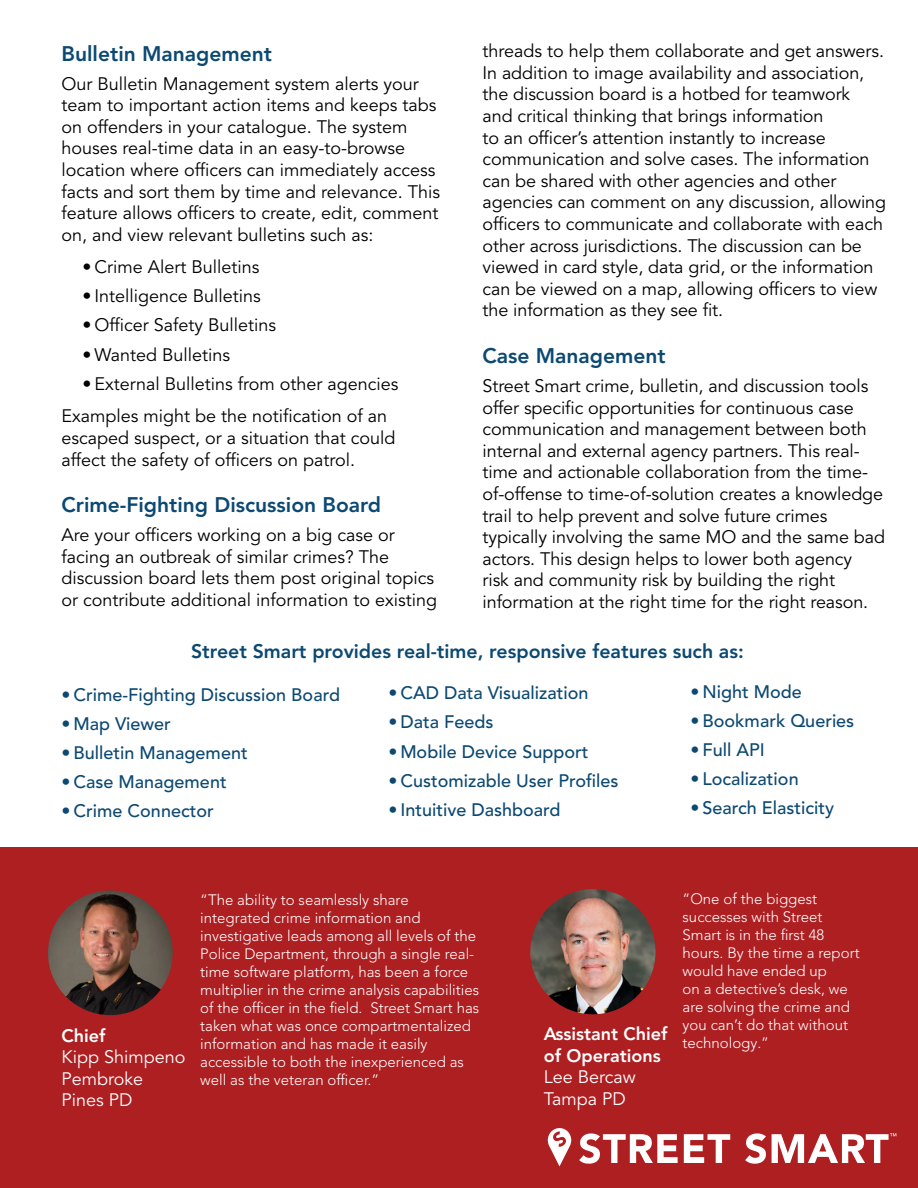
<style>
.page{position:relative;width:918px;height:1188px;background:#fff}
.page>*{position:absolute;margin:0;border:0;box-sizing:border-box;transform-origin:0 0}
.t1{font:800 21px "Avenir LT Pro";color:#0c4972}
.t2{font:800 19.5px "Avenir LT Pro";color:#0c4972}
.t3{font:18px/21.6px "Avenir LT Pro";letter-spacing:-.005em;color:#000}
.t4{font:500 18px "Avenir LT Pro";color:#0c4972}
.t5{font:18px/21.6px "Avenir LT Pro";color:#fff}
.t6{font:800 18px/21.6px "Avenir LT Pro";color:#fff}
.t7{font:300 15px/18px "Avenir LT Pro";color:#fff}
</style>
<div class="page">
<div style="left:0;top:848px;width:918px;height:340px;background:#ae1f22"></div>
<img style="left:530px;top:889px;width:126px;height:125px;border-radius:63px">
<img style="left:48px;top:890px;width:125px;height:125px;border-radius:62px">
<svg style="left:548px;top:1128px;width:23px;height:38px"></svg>
<svg style="left:579px;top:1133px;width:99px;height:31px"></svg>
<svg style="left:684px;top:1134px;width:46px;height:29px"></svg>
<svg style="left:745px;top:1133px;width:21px;height:31px"></svg>
<svg style="left:772px;top:1133px;width:124px;height:30px"></svg>
<p class="t3" style="left:483px;top:41px;width:405px">threads to help them collaborate and get answers.<br>In addition to image availability and association, the discussion board is a hotbed for teamwork<br>and critical thinking that brings information<br>to an officer’s attention instantly to increase communication and solve cases. The information can be shared with other agencies and other agencies can comment on any discussion, allowing officers to communicate and collaborate with each other across jurisdictions. The discussion can be viewed in card style, data grid, or the information can be viewed on a map, allowing officers to view the information as they see fit.</p>
<p class="t1" style="left:483px;top:343px;width:185px">Case Management</p>
<p class="t3" style="left:483px;top:375px;width:404px">Street Smart crime, bulletin, and discussion tools offer specific opportunities for continuous case communication and management between both internal and external agency partners. This real&shy;time and actionable collaboration from the time&shy;of-offense to time-of-solution creates a knowledge trail to help prevent and solve future crimes typically involving the same MO and the same bad actors. This design helps to lower both agency<br>risk and community risk by building the right information at the right time for the right reason.</p>
<p class="t1" style="left:62px;top:41px;width:212px">Bulletin Management</p>
<p class="t3" style="left:62px;top:73px;width:380px">Our Bulletin Management system alerts your team to important action items and keeps tabs on offenders in your catalogue. The system houses real-time data in an easy-to-browse location where officers can immediately access facts and sort them by time and relevance. This feature allows officers to create, edit, comment on, and view relevant bulletins such as:</p>
<p class="t3" style="left:82px;top:257px;width:178px">• Crime Alert Bulletins</p>
<p class="t3" style="left:82px;top:286px;width:180px">• Intelligence Bulletins</p>
<p class="t3" style="left:82px;top:315px;width:195px">• Officer Safety Bulletins</p>
<p class="t3" style="left:82px;top:344px;width:149px">• Wanted Bulletins</p>
<p class="t3" style="left:82px;top:373px;width:317px">• External Bulletins from other agencies</p>
<p class="t3" style="left:62px;top:406px;width:336px">Examples might be the notification of an escaped suspect, or a situation that could affect the safety of officers on patrol.</p>
<p class="t1" style="left:62px;top:493px;width:321px">Crime-Fighting Discussion Board</p>
<p class="t3" style="left:62px;top:525px;width:377px">Are your officers working on a big case or facing an outbreak of similar crimes? The discussion board lets them post original topics or contribute additional information to existing</p>
<p class="t2" style="left:191px;top:639px;width:554px">Street Smart provides real-time, responsive features such as:</p>
<p class="t4" style="left:62px;top:684px;width:280px">• Crime-Fighting Discussion Board</p>
<p class="t4" style="left:62px;top:713px;width:111px">• Map Viewer</p>
<p class="t4" style="left:62px;top:742px;width:188px">• Bulletin Management</p>
<p class="t4" style="left:62px;top:771px;width:167px">• Case Management</p>
<p class="t4" style="left:62px;top:800px;width:154px">• Crime Connector</p>
<p class="t4" style="left:691px;top:681px;width:113px">• Night Mode</p>
<p class="t4" style="left:691px;top:710px;width:165px">• Bookmark Queries</p>
<p class="t4" style="left:691px;top:739px;width:76px">• Full API</p>
<p class="t4" style="left:691px;top:768px;width:110px">• Localization</p>
<p class="t4" style="left:691px;top:797px;width:145px">• Search Elasticity</p>
<p class="t4" style="left:388px;top:682px;width:202px">• CAD Data Visualization</p>
<p class="t4" style="left:388px;top:712px;width:107px">• Data Feeds</p>
<p class="t4" style="left:388px;top:741px;width:202px">• Mobile Device Support</p>
<p class="t4" style="left:388px;top:770px;width:232px">• Customizable User Profiles</p>
<p class="t4" style="left:388px;top:799px;width:174px">• Intuitive Dashboard</p>
<p class="t6" style="left:62px;top:1025px;width:46px">Chief</p>
<p class="t5" style="left:62px;top:1046px;width:126px">Kipp Shimpeno</p>
<p class="t5" style="left:62px;top:1068px;width:83px">Pembroke<br>Pines PD</p>
<p class="t7" style="left:200px;top:891px;width:280px">“The ability to seamlessly share integrated crime information and investigative leads among all levels of the Police Department, through a single real&shy;time software platform, has been a force multiplier in the crime analysis capabilities of the officer in the field. Street Smart has taken what was once compartmentalized information and has made it easily accessible to both the inexperienced as well as the veteran officer.”</p>
<p class="t6" style="left:544px;top:1023px;width:125px">Assistant Chief of Operations</p>
<p class="t5" style="left:544px;top:1067px;width:94px">Lee Bercaw</p>
<p class="t5" style="left:544px;top:1088px;width:84px">Tampa PD</p>
<p class="t7" style="left:683px;top:890px;width:179px">“One of the biggest successes with Street<br>Smart is in the first 48 hours. By the time a report would have ended up<br>on a detective’s desk, we are solving the crime and you can’t do that without technology.”</p>
</div>
